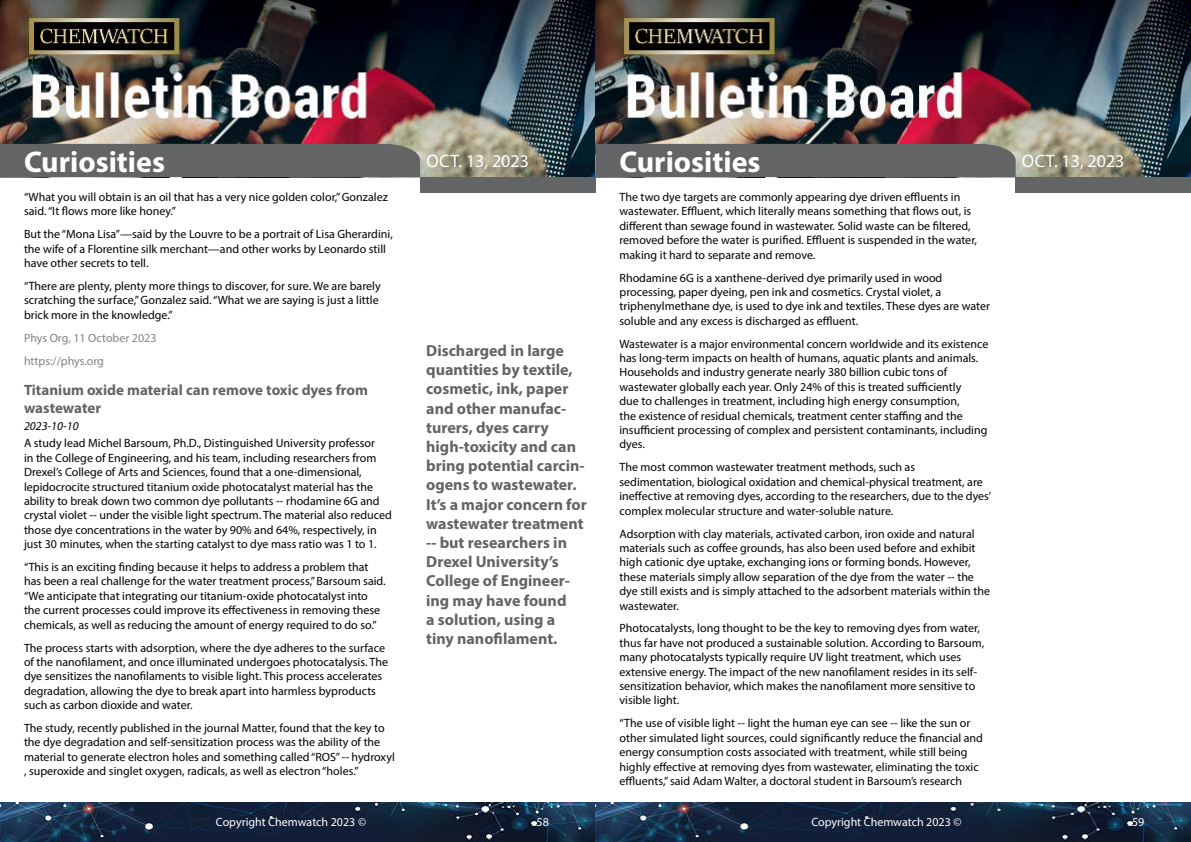
<style>
.page{position:relative;width:1191px;height:842px;background:#fff}
.page>*{position:absolute;margin:0;border:0;box-sizing:border-box;transform-origin:0 0}
.t1{font:700 30px "Myriad Pro";color:#fff}
.t2{font:18px "Myriad Pro";color:#fff}
.t3{font:700 16px/19.2px "Myriad Pro";color:#636466}
.t4{font:700 15px/18px "Myriad Pro";color:#636466}
.t5{font:12px/14.4px "Myriad Pro";color:#000}
.t6{font:12px "Myriad Pro";color:#fff}
.t7{font:12px/22.9px "Myriad Pro";color:#808285}
.t8{font:italic 12px "Myriad Pro";color:#000}
</style>
<div class="page">
<img style="left:0;top:0;width:1191px;height:177px">
<div style="left:420px;top:177px;width:175px;height:15px;background:#636466"></div>
<div style="left:1015px;top:177px;width:176px;height:15px;background:#636466"></div>
<div style="left:0;top:144px;width:420px;height:33px;background:#636466"></div>
<div style="left:595px;top:144px;width:420px;height:33px;background:#636466"></div>
<img style="left:0;top:802px;width:1191px;height:40px">
<h1 class="t1" style="left:24px;top:142px;width:142px">Curiosities</h1>
<h1 class="t1" style="left:619px;top:142px;width:142px">Curiosities</h1>
<p class="t5" style="left:619px;top:190px;width:359px">The two dye targets are commonly appearing dye driven effluents in wastewater. Effluent, which literally means something that flows out, is different than sewage found in wastewater. Solid waste can be filtered, removed before the water is purified. Effluent is suspended in the water, making it hard to separate and remove.</p>
<p class="t5" style="left:619px;top:270px;width:372px">Rhodamine 6G is a xanthene-derived dye primarily used in wood processing, paper dyeing, pen ink and cosmetics. Crystal violet, a triphenylmethane dye, is used to dye ink and textiles. These dyes are water soluble and any excess is discharged as effluent.</p>
<p class="t5" style="left:619px;top:336px;width:370px">Wastewater is a major environmental concern worldwide and its existence has long-term impacts on health of humans, aquatic plants and animals.<br>Households and industry generate nearly 380 billion cubic tons of wastewater globally each year. Only 24% of this is treated sufficiently<br>due to challenges in treatment, including high energy consumption,<br>the existence of residual chemicals, treatment center staffing and the insufficient processing of complex and persistent contaminants, including dyes.</p>
<p class="t5" style="left:619px;top:460px;width:373px">The most common wastewater treatment methods, such as sedimentation, biological oxidation and chemical-physical treatment, are ineffective at removing dyes, according to the researchers, due to the dyes’ complex molecular structure and water-soluble nature.</p>
<p class="t5" style="left:619px;top:526px;width:372px">Adsorption with clay materials, activated carbon, iron oxide and natural materials such as coffee grounds, has also been used before and exhibit high cationic dye uptake, exchanging ions or forming bonds. However, these materials simply allow separation of the dye from the water -- the dye still exists and is simply attached to the adsorbent materials within the wastewater.</p>
<p class="t5" style="left:619px;top:621px;width:366px">Photocatalysts, long thought to be the key to removing dyes from water, thus far have not produced a sustainable solution. According to Barsoum, many photocatalysts typically require UV light treatment, which uses extensive energy. The impact of the new nanofilament resides in its self&shy;sensitization behavior, which makes the nanofilament more sensitive to visible light.</p>
<p class="t5" style="left:619px;top:716px;width:365px">“The use of visible light -- light the human eye can see -- like the sun or other simulated light sources, could significantly reduce the financial and energy consumption costs associated with treatment, while still being highly effective at removing dyes from wastewater, eliminating the toxic effluents,” said Adam Walter, a doctoral student in Barsoum’s research</p>
<h2 class="t2" style="left:426px;top:149px;width:104px">Oct. 13, 2023</h2>
<h2 class="t2" style="left:1022px;top:149px;width:104px">Oct. 13, 2023</h2>
<p class="t5" style="left:24px;top:190px;width:365px">“What you will obtain is an oil that has a very nice golden color,” Gonzalez said. “It flows more like honey.”</p>
<p class="t5" style="left:24px;top:227px;width:370px">But the “Mona Lisa”—said by the Louvre to be a portrait of Lisa Gherardini, the wife of a Florentine silk merchant—and other works by Leonardo still have other secrets to tell.</p>
<p class="t5" style="left:24px;top:279px;width:358px">“There are plenty, plenty more things to discover, for sure. We are barely scratching the surface,” Gonzalez said. “What we are saying is just a little brick more in the knowledge.”</p>
<p class="t7" style="left:24px;top:326px;width:134px">Phys Org, 11 October 2023 https://phys.org</p>
<p class="t4" style="left:24px;top:380px;width:345px">Titanium oxide material can remove toxic dyes from wastewater</p>
<p class="t8" style="left:24px;top:419px;width:56px">2023-10-10</p>
<p class="t5" style="left:24px;top:436px;width:369px">A study lead Michel Barsoum, Ph.D., Distinguished University professor<br>in the College of Engineering, and his team, including researchers from Drexel’s College of Arts and Sciences, found that a one-dimensional, lepidocrocite structured titanium oxide photocatalyst material has the ability to break down two common dye pollutants -- rhodamine 6G and crystal violet -- under the visible light spectrum. The material also reduced those dye concentrations in the water by 90% and 64%, respectively, in just 30 minutes, when the starting catalyst to dye mass ratio was 1 to 1.</p>
<p class="t5" style="left:24px;top:560px;width:363px">“This is an exciting finding because it helps to address a problem that has been a real challenge for the water treatment process,” Barsoum said. “We anticipate that integrating our titanium-oxide photocatalyst into the current processes could improve its effectiveness in removing these chemicals, as well as reducing the amount of energy required to do so.”</p>
<p class="t5" style="left:24px;top:640px;width:365px">The process starts with adsorption, where the dye adheres to the surface of the nanofilament, and once illuminated undergoes photocatalysis. The dye sensitizes the nanofilaments to visible light. This process accelerates degradation, allowing the dye to break apart into harmless byproducts such as carbon dioxide and water.</p>
<p class="t5" style="left:24px;top:721px;width:372px">The study, recently published in the journal Matter, found that the key to the dye degradation and self-sensitization process was the ability of the material to generate electron holes and something called “ROS” -- hydroxyl , superoxide and singlet oxygen, radicals, as well as electron “holes.”</p>
<p class="t3" style="left:426px;top:340px;width:162px">Discharged in large quantities by textile, cosmetic, ink, paper and other manufac&shy;turers, dyes carry high-toxicity and can bring potential carcin&shy;ogens to wastewater.<br>It’s a major concern for wastewater treatment -- but researchers in<br>Drexel University’s<br>College of Engineer&shy;ing may have found<br>a solution, using a<br>tiny nanofilament.</p>
<p class="t6" style="left:216px;top:815px;width:152px">Copyright Chemwatch 2023 ©</p>
<p class="t6" style="left:536px;top:815px;width:14px">58</p>
<p class="t6" style="left:811px;top:815px;width:152px">Copyright Chemwatch 2023 ©</p>
<p class="t6" style="left:1132px;top:815px;width:14px">59</p>
</div>
